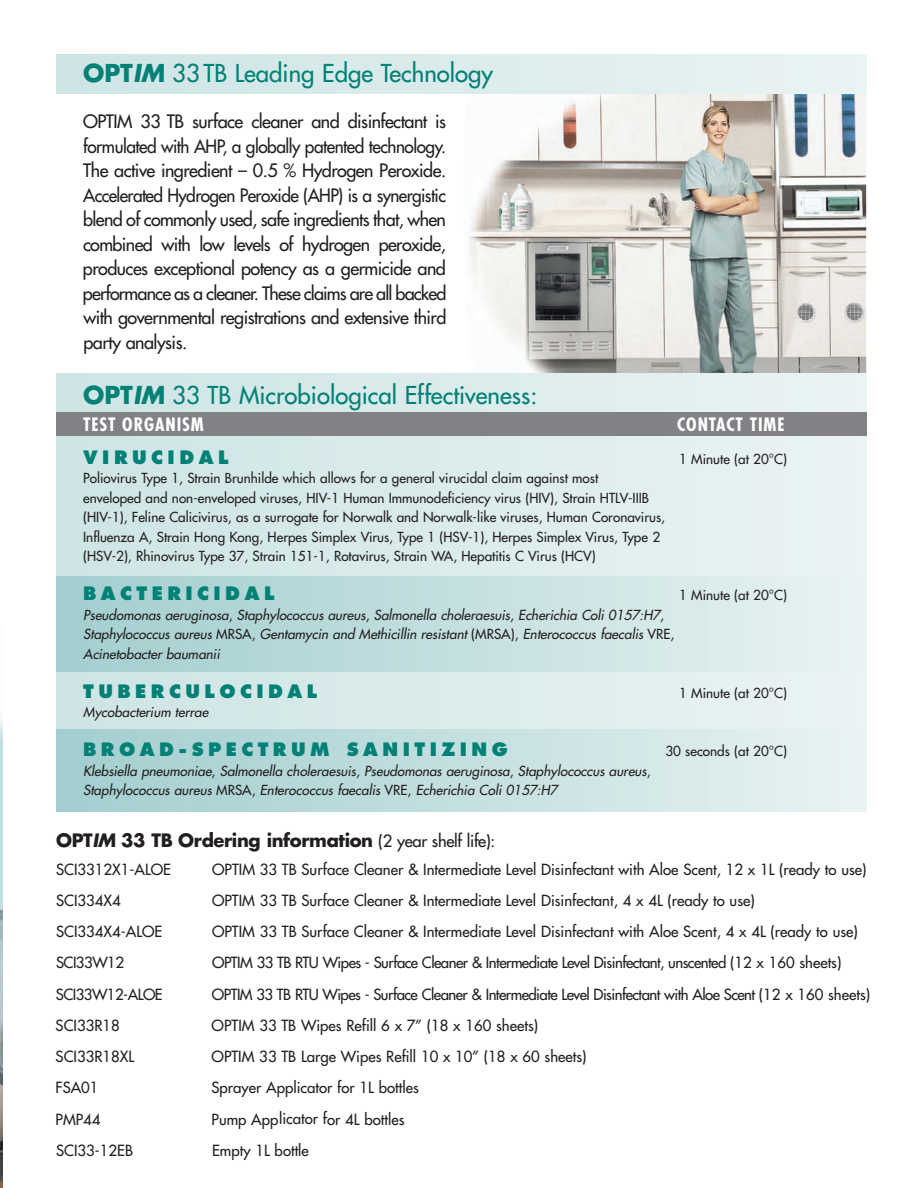
<style>
.page{position:relative;width:917px;height:1188px;background:#fff}
.page>*{position:absolute;margin:0;border:0;box-sizing:border-box;transform-origin:0 0}
.t1{font:24px "Futura";color:#008176}
.t2{font:18px/24.6px "Futura";letter-spacing:-.03em;color:#231f20;text-align:justify}
.t3{font:800 18px "Futura";letter-spacing:.25em;color:#008176}
.t4{font:700 18px "Futura";letter-spacing:-.02em;color:#231f20}
.t5{font:700 condensed 18px "Futura";letter-spacing:.05em;color:#fff}
.t6{font:15px "Futura";color:#231f20}
.t7{font:15px "Futura";letter-spacing:-.035em;color:#231f20}
.t8{font:13.5px/19.5px "Futura";color:#231f20}
.t9{font:italic 13.5px/19.5px "Futura";color:#231f20}
.s1{font-weight:700}
.s2{font-weight:700;font-style:italic}
.s3{font-style:normal}
.s4{font-style:italic}
.s5{font-weight:400;font-size:16.5px}
</style>
<div class="page">
<img style="left:0;top:719px;width:2px;height:469px">
<img style="left:464px;top:93px;width:402px;height:280px">
<div style="left:56px;top:54px;width:810px;height:39px;background:linear-gradient(to right,#cee4e5,#eaf3f3)"></div>
<div style="left:56px;top:433px;width:810px;height:378px;background:linear-gradient(to right,#cde4e5,#eaf3f3)"></div>
<div style="left:56px;top:373px;width:810px;height:39px;background:linear-gradient(to right,#cee4e5,#eaf3f3)"></div>
<div style="left:56px;top:577px;width:810px;height:95px;background:linear-gradient(to right,#a1cdce,#e9f2f3)"></div>
<div style="left:56px;top:730px;width:810px;height:81px;background:linear-gradient(to right,#a1cdce,#e9f2f3)"></div>
<div style="left:56px;top:412px;width:810px;height:24px;background:#808285"></div>
<h1 class="t1" style="left:83px;top:61px;width:411px"><span class="s1">OPT</span><span class="s2">IM</span> 33 TB Leading Edge Technology</h1>
<p class="t2" style="left:83px;top:110px;width:365px">OPTIM 33 TB surface cleaner and disinfectant is formulated with AHP, a globally patented technology.<br>The active ingredient – 0.5 % Hydrogen Peroxide.<br>Accelerated Hydrogen Peroxide (AHP) is a synergistic blend of commonly used, safe ingredients that, when combined with low levels of hydrogen peroxide, produces exceptional potency as a germicide and performance as a cleaner. These claims are all backed with governmental registrations and extensive third party analysis.</p>
<h1 class="t1" style="left:83px;top:383px;width:456px"><span class="s1">OPT</span><span class="s2">IM</span> 33 TB Microbiological Effectiveness:</h1>
<h2 class="t3" style="left:83px;top:449px;width:147px">VIRUCIDAL</h2>
<p class="t8" style="left:679px;top:450px;width:109px">1 Minute (at 20°C)</p>
<p class="t8" style="left:83px;top:469px;width:583px">Poliovirus Type 1, Strain Brunhilde which allows for a general virucidal claim against most<br>enveloped and non-enveloped viruses, HIV-1 Human Immunodeficiency virus (HIV), Strain HTLV-IIIB (HIV-1), Feline Calicivirus, as a surrogate for Norwalk and Norwalk-like viruses, Human Coronavirus, Influenza A, Strain Hong Kong, Herpes Simplex Virus, Type 1 (HSV-1), Herpes Simplex Virus, Type 2 (HSV-2), Rhinovirus Type 37, Strain 151-1, Rotavirus, Strain WA, Hepatitis C Virus (HCV)</p>
<h2 class="t3" style="left:83px;top:585px;width:193px">BACTERICIDAL</h2>
<p class="t8" style="left:679px;top:586px;width:109px">1 Minute (at 20°C)</p>
<p class="t9" style="left:83px;top:606px;width:593px">Pseudomonas aeruginosa<span class="s3">,</span> Staphylococcus aureus<span class="s3">,</span> Salmonella choleraesuis<span class="s3">,</span> Echerichia Coli 0157:H7<span class="s3">,<br></span>Staphylococcus aureus <span class="s3">MRSA,</span> Gentamycin and Methicillin resistant <span class="s3">(MRSA),</span> Enterococcus faecalis <span class="s3">VRE,<br></span>Acinetobacter baumanii</p>
<h2 class="t3" style="left:83px;top:683px;width:236px">TUBERCULOCIDAL</h2>
<p class="t8" style="left:679px;top:684px;width:109px">1 Minute (at 20°C)</p>
<p class="t9" style="left:83px;top:703px;width:127px">Mycobacterium terrae</p>
<h2 class="t3" style="left:83px;top:741px;width:426px">BROAD-SPECTRUM SANITIZING</h2>
<p class="t8" style="left:665px;top:742px;width:123px">30 seconds (at 20°C)</p>
<p class="t9" style="left:83px;top:762px;width:569px">Klebsiella pneumoniae<span class="s3">,</span> Salmonella choleraesuis<span class="s3">,</span> Pseudomonas aeruginosa<span class="s3">,</span> Staphylococcus aureus<span class="s3">,<br></span>Staphylococcus aureus <span class="s3">MRSA,</span> Enterococcus faecalis <span class="s3">VRE,</span> Echerichia Coli 0157:H7</p>
<h2 class="t5" style="left:83px;top:416px;width:122px">TEST ORGANISM</h2>
<h2 class="t5" style="left:677px;top:416px;width:109px">CONTACT TIME</h2>
<h2 class="t4" style="left:56px;top:832px;width:441px">OPT<span class="s4">IM</span> 33 TB Ordering information <span class="s5">(2 year shelf life):</span></h2>
<p class="t6" style="left:56px;top:862px;width:116px">SCI3312X1-ALOE</p>
<p class="t6" style="left:212px;top:862px;width:656px">OPTIM 33 TB Surface Cleaner &amp; Intermediate Level Disinfectant with Aloe Scent, 12 x 1L (ready to use)</p>
<p class="t6" style="left:56px;top:893px;width:66px">SCI334X4</p>
<p class="t6" style="left:212px;top:893px;width:544px">OPTIM 33 TB Surface Cleaner &amp; Intermediate Level Disinfectant, 4 x 4L (ready to use)</p>
<p class="t6" style="left:56px;top:924px;width:108px">SCI334X4-ALOE</p>
<p class="t6" style="left:212px;top:924px;width:647px">OPTIM 33 TB Surface Cleaner &amp; Intermediate Level Disinfectant with Aloe Scent, 4 x 4L (ready to use)</p>
<p class="t7" style="left:56px;top:955px;width:69px">SCI33W12</p>
<p class="t7" style="left:212px;top:955px;width:631px">OPTIM 33 TB RTU Wipes - Surface Cleaner &amp; Intermediate Level Disinfectant, unscented (12 x 160 sheets)</p>
<p class="t7" style="left:56px;top:987px;width:108px">SCI33W12-ALOE</p>
<p class="t7" style="left:212px;top:987px;width:660px">OPTIM 33 TB RTU Wipes - Surface Cleaner &amp; Intermediate Level Disinfectant with Aloe Scent (12 x 160 sheets)</p>
<p class="t6" style="left:56px;top:1018px;width:66px">SCI33R18</p>
<p class="t6" style="left:212px;top:1018px;width:328px">OPTIM 33 TB Wipes Refill 6 x 7” (18 x 160 sheets)</p>
<p class="t6" style="left:56px;top:1049px;width:80px">SCI33R18XL</p>
<p class="t6" style="left:212px;top:1049px;width:376px">OPTIM 33 TB Large Wipes Refill 10 x 10” (18 x 60 sheets)</p>
<p class="t6" style="left:56px;top:1080px;width:45px">FSA01</p>
<p class="t6" style="left:212px;top:1080px;width:209px">Sprayer Applicator for 1L bottles</p>
<p class="t6" style="left:56px;top:1111px;width:46px">PMP44</p>
<p class="t6" style="left:212px;top:1111px;width:194px">Pump Applicator for 4L bottles</p>
<p class="t6" style="left:56px;top:1143px;width:78px">SCI33-12EB</p>
<p class="t6" style="left:212px;top:1143px;width:98px">Empty 1L bottle</p>
</div>
